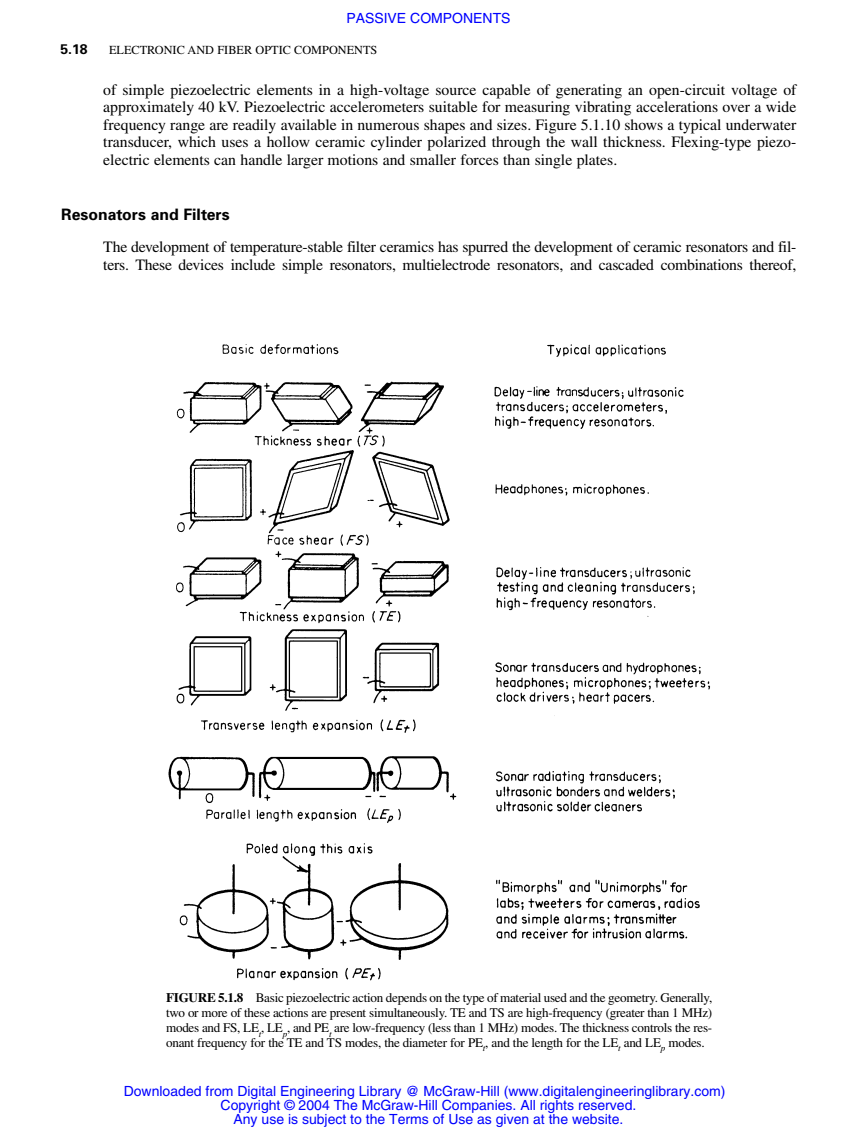
<style>
.page{position:relative;width:857px;height:1135px;background:#fff}
.page>*{position:absolute;margin:0;border:0;box-sizing:border-box;transform-origin:0 0}
.t1{font:15.75px/17.5px "Times";letter-spacing:-.015em;color:#000;text-align:justify}
.t2{font:700 15.75px "Univers";color:#000}
.t3{font:14px/14px "Helvetica";color:#00f;text-align:center}
.t4{font:700 14px "Univers";color:#000}
.t5{font:13.12px/14.9px "Times";letter-spacing:-.02em;color:#000;text-align:justify}
.t6{font:12.25px "Times";color:#000}
.s1{font-weight:700}
</style>
<div class="page">
<svg style="left:168px;top:344px;width:542px;height:637px"></svg>
<p class="t3" style="left:346px;top:12px;width:166px">PASSIVE COMPONENTS</p>
<p class="t4" style="left:60px;top:43px;width:29px">5.18</p>
<p class="t6" style="left:109px;top:45px;width:270px">ELECTRONIC AND FIBER OPTIC COMPONENTS</p>
<p class="t1" style="left:103px;top:82px;width:694px">of simple piezoelectric elements in a high-voltage source capable of generating an open-circuit voltage of approximately 40 kV. Piezoelectric accelerometers suitable for measuring vibrating accelerations over a wide frequency range are readily available in numerous shapes and sizes. Figure 5.1.10 shows a typical underwater transducer, which uses a hollow ceramic cylinder polarized through the wall thickness. Flexing-type piezo&shy;electric elements can handle larger motions and smaller forces than single plates.</p>
<p class="t2" style="left:61px;top:209px;width:170px">Resonators and Filters</p>
<p class="t1" style="left:103px;top:239px;width:694px">The development of temperature-stable filter ceramics has spurred the development of ceramic resonators and fil&shy;ters. These devices include simple resonators, multielectrode resonators, and cascaded combinations thereof,</p>
<p class="t5" style="left:166px;top:991px;width:548px"><span class="s1">FIGURE 5.1.8</span> Basic piezoelectric action depends on the type of material used and the geometry. Generally, two or more of these actions are present simultaneously. TE and TS are high-frequency (greater than 1 MHz) modes and FS, LE<sub>t</sub>, LE<sub>p</sub>, and PE<sub>t</sub> are low-frequency (less than 1 MHz) modes. The thickness controls the res&shy;onant frequency for the TE and TS modes, the diameter for PE<sub>t</sub>, and the length for the LE<sub>t</sub> and LE<sub>p</sub> modes.</p>
<p class="t3" style="left:124px;top:1083px;width:603px">Downloaded from Digital Engineering Library @ McGraw-Hill (www.digitalengineeringlibrary.com)<br>Copyright © 2004 The McGraw-Hill Companies. All rights reserved.<br>Any use is subject to the Terms of Use as given at the website.</p>
</div>
